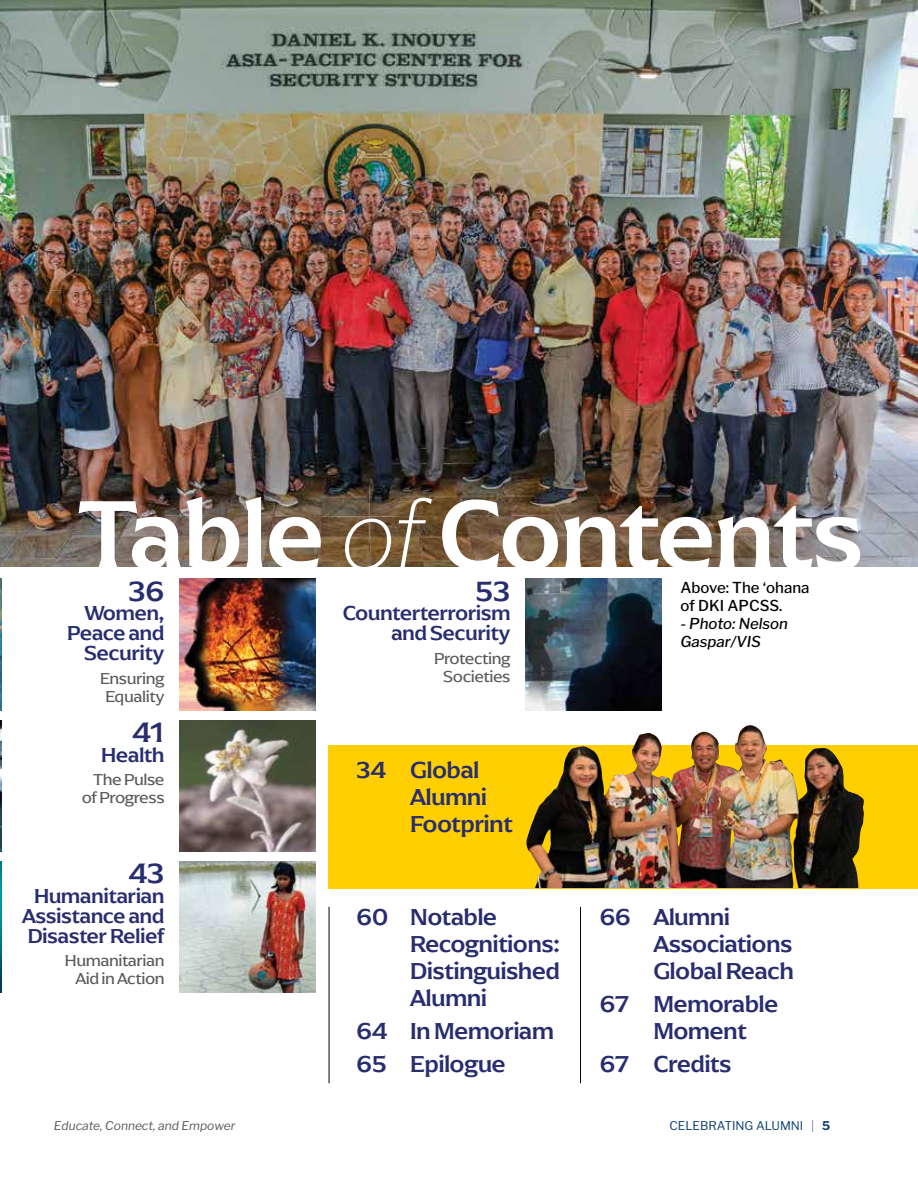
<style>
.page{position:relative;width:918px;height:1188px;background:#fff}
.page>*{position:absolute;margin:0;border:0;box-sizing:border-box;transform-origin:0 0}
.t1{font:500 101.7px "Arpona";letter-spacing:-.025em;color:#fff}
.t2{font:500 28.95px "Arpona";letter-spacing:-.035em;color:#272d6f}
.t3{font:500 24px/27px "Arpona";letter-spacing:-.025em;color:#272d6f}
.t4{font:500 21px/20px "Arpona";letter-spacing:-.025em;color:#272d6f;text-align:right}
.t5{font:16.5px/18px "Arpona";letter-spacing:-.025em;color:#58595b;text-align:center}
.t6{font:500 15px/18px "Libre Franklin";color:#000}
.t7{font:italic 500 15px/18px "Libre Franklin";color:#000}
.t8{font:italic 12px "Libre Franklin";color:#58595b}
.t9{font:12px "Libre Franklin";color:#104178}
.s1{font-weight:100;font-style:italic}
.s2{font-style:normal}
.s3{font-weight:100}
.s4{font-weight:700}
</style>
<div class="page">
<img style="left:0;top:0;width:918px;height:567px">
<svg style="left:328px;top:745px;width:590px;height:143px;background:#ddb305"></svg>
<img style="left:526px;top:579px;width:135px;height:131px">
<img style="left:0;top:579px;width:2px;height:131px">
<img style="left:180px;top:579px;width:135px;height:131px">
<img style="left:0;top:720px;width:2px;height:131px">
<img style="left:180px;top:720px;width:135px;height:131px">
<img style="left:0;top:861px;width:2px;height:131px">
<img style="left:180px;top:861px;width:135px;height:131px">
<img style="left:526px;top:726px;width:272px;height:162px">
<hr style="left:580px;top:907px;width:1px;height:176px;background:#000">
<hr style="left:329px;top:907px;width:1px;height:176px;background:#000">
<h1 class="t1" style="left:77px;top:471px;width:789px">Table <span class="s1">of</span> Contents</h1>
<p class="t2" style="left:475px;top:573px;width:37px">53</p>
<p class="t4" style="left:343px;top:603px;width:169px">Counterterrorism and Security</p>
<p class="t5" style="left:434px;top:649px;width:78px">Protecting<br>Societies</p>
<p class="t2" style="left:128px;top:573px;width:38px">36</p>
<p class="t4" style="left:67px;top:603px;width:99px">Women,<br>Peace and<br>Security</p>
<p class="t5" style="left:100px;top:669px;width:66px">Ensuring<br>Equality</p>
<p class="t2" style="left:132px;top:714px;width:34px">41</p>
<p class="t4" style="left:101px;top:744px;width:65px">Health</p>
<p class="t5" style="left:82px;top:770px;width:84px;text-align:right">The Pulse of Progress</p>
<p class="t6" style="left:680px;top:579px;width:131px">Above: The ‘ohana of DKI APCSS.</p>
<p class="t7" style="left:680px;top:615px;width:109px"><span class="s2">-</span> Photo: Nelson<br>Gaspar/VIS</p>
<p class="t3" style="left:410px;top:756px;width:104px;text-indent:-54px">34 Global<br>Alumni<br>Footprint</p>
<p class="t2" style="left:129px;top:855px;width:38px">43</p>
<p class="t4" style="left:22px;top:886px;width:144px;text-align:center">Humanitarian<br>Assistance and<br>Disaster Relief</p>
<p class="t5" style="left:65px;top:951px;width:101px;text-align:right">Humanitarian<br>Aid in Action</p>
<p class="t3" style="left:410px;top:903px;width:151px;text-indent:-54px">60 Notable<br>Recognitions:<br>Distinguished<br>Alumni</p>
<p class="t3" style="left:356px;top:1014px;width:199px;line-height:33px">64 In Memoriam<br>65 Epilogue</p>
<p class="t3" style="left:653px;top:903px;width:142px;text-indent:-54px">66 Alumni<br>Associations<br>Global Reach</p>
<p class="t3" style="left:653px;top:990px;width:127px;text-indent:-54px">67 Memorable<br>Moment</p>
<p class="t3" style="left:599px;top:1050px;width:134px">67 Credits</p>
<p class="t8" style="left:54px;top:1118px;width:183px">Educate, Connect, and Empower</p>
<p class="t9" style="left:669px;top:1118px;width:162px">CELEBRATING ALUMNI <span class="s3">|</span> <span class="s4">5</span></p>
</div>
